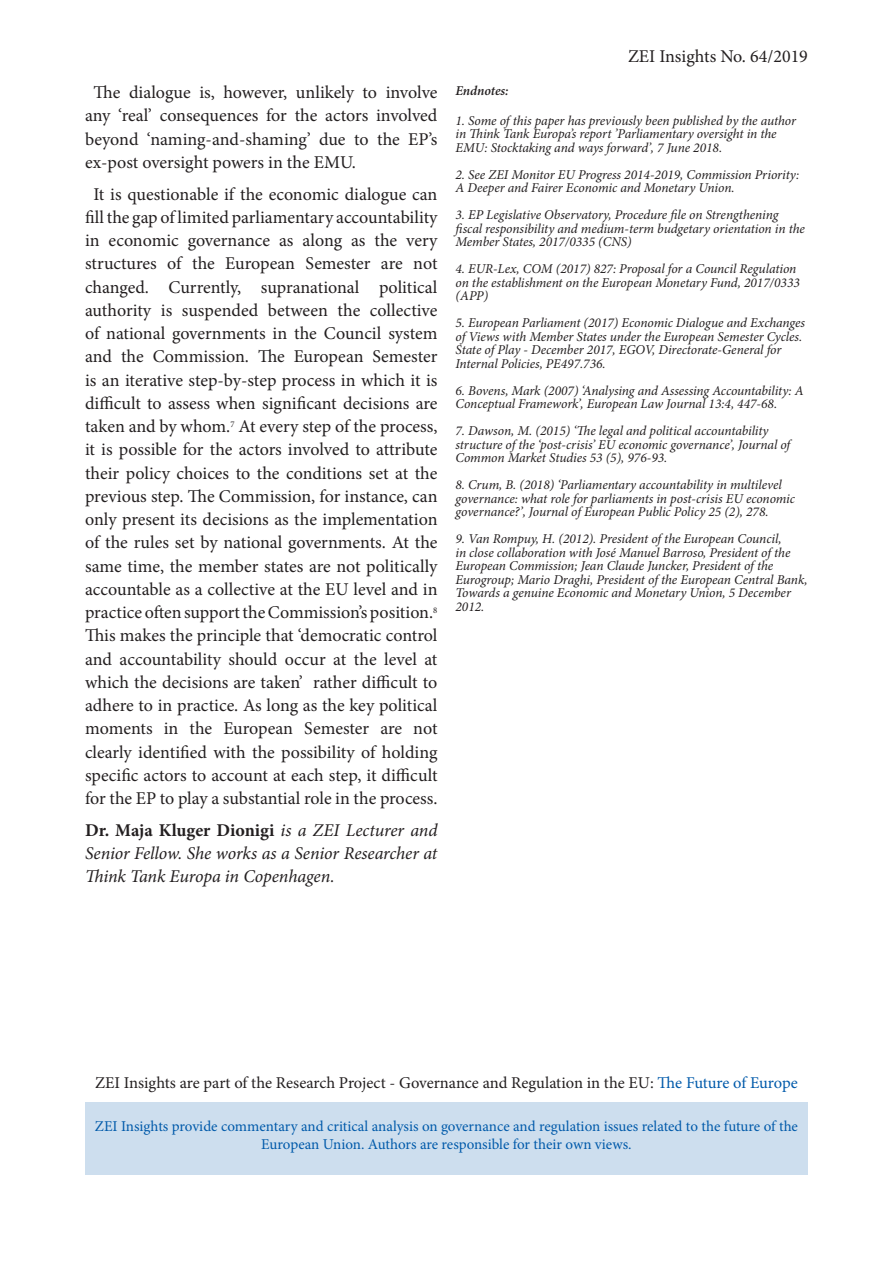
<style>
.page{position:relative;width:893px;height:1263px;background:#fff}
.page>*{position:absolute;margin:0;border:0;box-sizing:border-box;transform-origin:0 0}
.t1{font:18px/23.2px "Minion Pro";color:#231f20;text-align:justify}
.t2{font:italic 18px/23.2px "Minion Pro";letter-spacing:-.01em;color:#231f20;text-align:justify}
.t3{font:16.5px "Minion Pro";color:#231f20}
.t4{font:15px/18px "Minion Pro";letter-spacing:-.005em;color:#015aaa;text-align:center}
.t5{font:italic 13.5px/13.5px "Minion Pro";letter-spacing:-.01em;color:#231f20}
.t6{font:italic 600 13.5px "Minion Pro";letter-spacing:-.01em;color:#231f20}
.s1{font-weight:700;font-style:normal}
.s2{color:#015aaa}
</style>
<div class="page">
<div style="left:85px;top:1102px;width:723px;height:72px;background:#cddeee"></div>
<p class="t1" style="left:85px;top:81px;width:354px;text-indent:9px">The dialogue is, however, unlikely to involve any ‘real’ consequences for the actors involved beyond ‘naming-and-shaming’ due to the EP’s ex-post oversight powers in the EMU.</p>
<p class="t1" style="left:85px;top:182px;width:354px;text-align:center">It is questionable if the economic dialogue can fill the gap of limited parliamentary accountability in economic governance as along as the very structures of the European Semester are not changed. Currently, supranational political authority is suspended between the collective of national governments in the Council system and the Commission. The European Semester is an iterative step-by-step process in which it is difficult to assess when significant decisions are taken and by whom.<sup>7</sup> At every step of the process, it is possible for the actors involved to attribute their policy choices to the conditions set at the previous step. The Commission, for instance, can only present its decisions as the implementation of the rules set by national governments. At the same time, the member states are not politically accountable as a collective at the EU level and in practice often support the Commission’s position.<sup>8<br></sup>This makes the principle that ‘democratic control and accountability should occur at the level at which the decisions are taken’ rather difficult to adhere to in practice. As long as the key political moments in the European Semester are not clearly identified with the possibility of holding specific actors to account at each step, it difficult for the EP to play a substantial role in the process.</p>
<p class="t2" style="left:85px;top:818px;width:354px"><span class="s1">Dr. Maja Kluger Dionigi</span> is a ZEI Lecturer and Senior Fellow. She works as a Senior Researcher at Think Tank Europa in Copenhagen.</p>
<p class="t1" style="left:628px;top:45px;width:181px">ZEI Insights No. 64/2019</p>
<p class="t6" style="left:455px;top:81px;width:55px">Endnotes:</p>
<p class="t5" style="left:455px;top:113px;width:342px">1. Some of this paper has previously been published by the author in Think Tank Europa’s report ’Parliamentary oversight in the<br>EMU: Stocktaking and ways forward’, 7 June 2018.</p>
<p class="t5" style="left:455px;top:167px;width:345px">2. See ZEI Monitor EU Progress 2014-2019, Commission Priority:<br>A Deeper and Fairer Economic and Monetary Union.</p>
<p class="t5" style="left:455px;top:208px;width:351px">3. EP Legislative Observatory, Procedure file on Strengthening fiscal responsibility and medium-term budgetary orientation in the<br>Member States, 2017/0335 (CNS)</p>
<p class="t5" style="left:455px;top:262px;width:346px">4. EUR-Lex, COM (2017) 827: Proposal for a Council Regulation on the establishment on the European Monetary Fund, 2017/0333 (APP)</p>
<p class="t5" style="left:455px;top:316px;width:351px">5. European Parliament (2017) Economic Dialogue and Exchanges of Views with Member States under the European Semester Cycles.<br>State of Play - December 2017, EGOV, Directorate-General for Internal Policies, PE497.736.</p>
<p class="t5" style="left:455px;top:383px;width:350px">6. Bovens, Mark (2007) ‘Analysing and Assessing Accountability: A<br>Conceptual Framework’, European Law Journal 13:4, 447-68.</p>
<p class="t5" style="left:455px;top:424px;width:336px">7. Dawson, M. (2015) ‘The legal and political accountability structure of the ‘post-crisis’ EU economic governance’, Journal of<br>Common Market Studies 53 (5), 976-93.</p>
<p class="t5" style="left:455px;top:478px;width:341px">8. Crum, B. (2018) ‘Parliamentary accountability in multilevel governance: what role for parliaments in post-crisis EU economic governance?’, Journal of European Public Policy 25 (2), 278.</p>
<p class="t5" style="left:455px;top:532px;width:354px">9. Van Rompuy, H. (2012). President of the European Council,<br>in close collaboration with José Manuel Barroso, President of the European Commission; Jean Claude Juncker, President of the Eurogroup; Mario Draghi, President of the European Central Bank, Towards a genuine Economic and Monetary Union, 5 December 2012.</p>
<p class="t3" style="left:95px;top:1072px;width:704px">ZEI Insights are part of the Research Project - Governance and Regulation in the EU: <span class="s2">The Future of Europe</span></p>
<p class="t4" style="left:95px;top:1117px;width:705px">ZEI Insights provide commentary and critical analysis on governance and regulation issues related to the future of the<br>European Union. Authors are responsible for their own views.</p>
</div>
